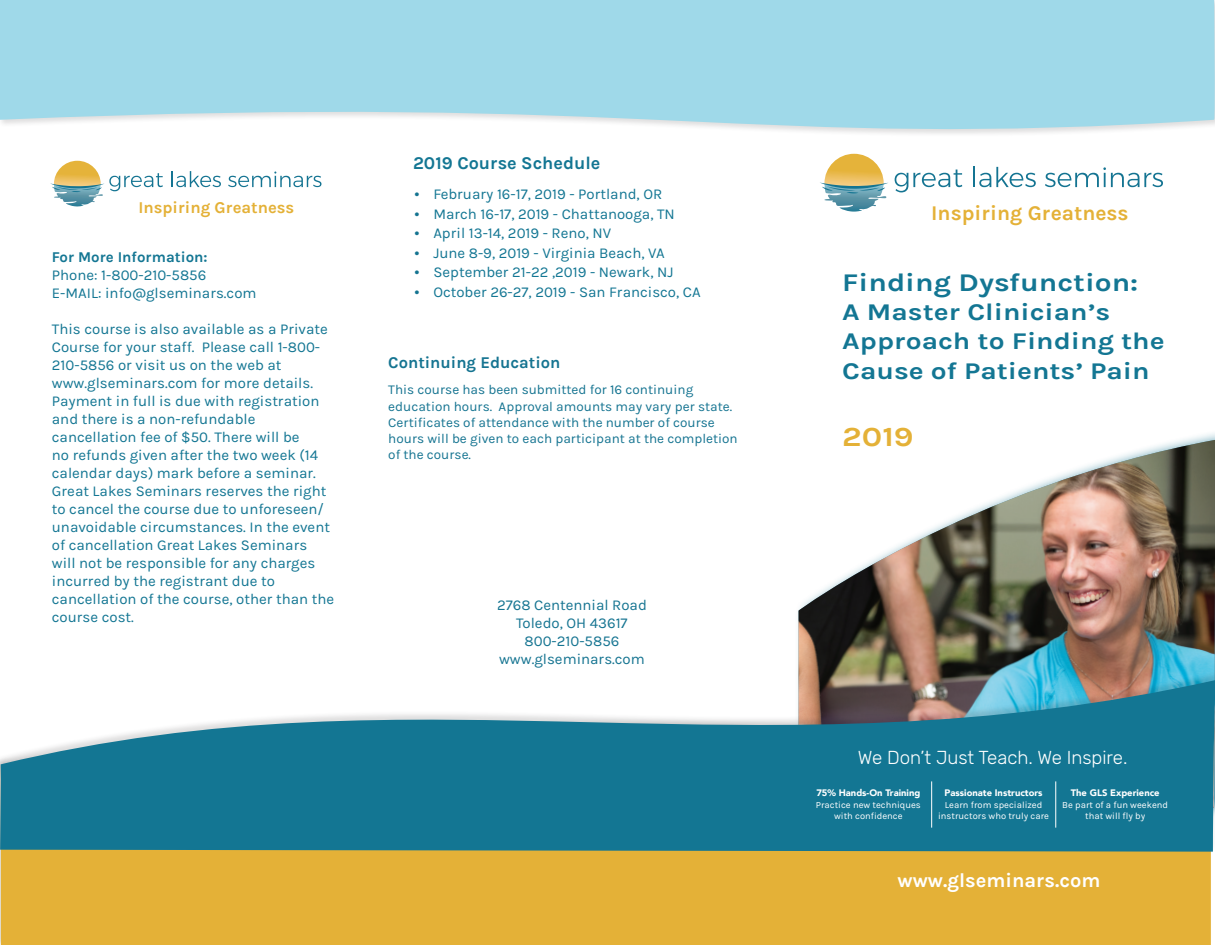
<style>
.page{position:relative;width:1215px;height:945px;background:#fff}
.page>*{position:absolute;margin:0;border:0;box-sizing:border-box;transform-origin:0 0}
.t1{font:700 27.75px "Karla";color:#e4b137;scale:1.17 1}
.t2{font:700 25.5px "Karla";color:#137693;scale:1.17 1}
.t3{font:700 24px/30.6px "Karla";color:#137693;scale:1.17 1}
.t4{font:700 21px "Karla";color:#e4b137}
.t5{font:700 20.1px "Karla";color:#fff}
.t6{font:300 18.75px "Rubik";color:#fff}
.t7{font:700 18px "Karla";color:#137693}
.t8{font:700 16.65px "Karla";color:#e4b137}
.t9{font:700 16.5px "Karla";color:#157491}
.t10{font:15px/18px "Karla";color:#137693}
.t11{font:15px "Karla";color:#157491}
.t12{font:700 15px "Karla";color:#137693}
.t13{font:13.5px/16.2px "Karla";color:#157491}
.t14{font:9.45px/11.2px "Karla";color:#fff;text-align:center}
.t15{font:900 9.45px "Avenir";color:#fff}
.s1{font-family:"Century Gothic";font-size:12.75px;color:#157491}
</style>
<div class="page">
<svg style="left:0;top:0;width:1215px;height:134px;background:#a8dcea"></svg>
<svg style="left:820px;top:154px;width:68px;height:58px"></svg>
<svg style="left:895px;top:170px;width:67px;height:22px"></svg>
<hr style="left:973px;top:167px;width:2px;height:20px;background:#147492">
<svg style="left:979px;top:167px;width:57px;height:20px"></svg>
<svg style="left:1045px;top:167px;width:118px;height:20px"></svg>
<img style="left:799px;top:440px;width:416px;height:222px">
<div style="left:1px;top:853px;width:1210px;height:92px;background:#e4b137"></div>
<svg style="left:0;top:662px;width:1215px;height:190px;fill:#137693"></svg>
<hr style="left:931px;top:781px;width:1px;height:47px;background:#fff">
<hr style="left:1056px;top:781px;width:1px;height:47px;background:#fff">
<svg style="left:50px;top:161px;width:113px;height:45px"></svg>
<svg style="left:172px;top:171px;width:49px;height:16px"></svg>
<svg style="left:228px;top:172px;width:93px;height:15px"></svg>
<p class="t8" style="left:138px;top:198px;width:158px">Inspiring Greatness</p>
<p class="t12" style="left:52px;top:248px;width:157px">For More Information:</p>
<p class="t10" style="left:52px;top:266px;width:156px">Phone: 1-800-210-5856</p>
<p class="t10" style="left:52px;top:284px;width:206px">E-MAIL: info@glseminars.com</p>
<p class="t10" style="left:52px;top:320px;width:277px">This course is also available as a Private<br>Course for your staff. Please call 1-800-<br>210-5856 or visit us on the web at</p>
<p class="t10" style="left:52px;top:374px;width:269px">www.glseminars.com for more details.<br>Payment in full is due with registration and there is a non-refundable cancellation fee of $50. There will be no refunds given after the two week (14 calendar days) mark before a seminar.</p>
<p class="t10" style="left:52px;top:482px;width:284px">Great Lakes Seminars reserves the right to cancel the course due to unforeseen/ unavoidable circumstances. In the event of cancellation Great Lakes Seminars will not be responsible for any charges incurred by the registrant due to cancellation of the course, other than the course cost.</p>
<p class="t7" style="left:413px;top:153px;width:189px">2019 Course Schedule</p>
<p class="t10" style="left:413px;top:186px;width:251px"><span class="s1">•</span> February 16-17, 2019 - Portland, OR</p>
<p class="t10" style="left:413px;top:205px;width:263px"><span class="s1">•</span> March 16-17, 2019 - Chattanooga, TN</p>
<p class="t10" style="left:413px;top:225px;width:200px"><span class="s1">•</span> April 13-14, 2019 - Reno, NV</p>
<p class="t10" style="left:413px;top:244px;width:253px"><span class="s1">•</span> June 8-9, 2019 - Virginia Beach, VA</p>
<p class="t10" style="left:413px;top:264px;width:262px"><span class="s1">•</span> September 21-22 ,2019 - Newark, NJ</p>
<p class="t10" style="left:413px;top:283px;width:289px"><span class="s1">•</span> October 26-27, 2019 - San Francisco, CA</p>
<p class="t9" style="left:388px;top:353px;width:174px">Continuing Education</p>
<p class="t13" style="left:388px;top:382px;width:351px">This course has been submitted for 16 continuing education hours. Approval amounts may vary per state.<br>Certificates of attendance with the number of course hours will be given to each participant at the completion of the course.</p>
<p class="t11" style="left:497px;top:597px;width:151px">2768 Centennial Road</p>
<p class="t11" style="left:516px;top:615px;width:113px">Toledo, OH 43617</p>
<p class="t11" style="left:525px;top:633px;width:96px">800-210-5856</p>
<p class="t11" style="left:499px;top:651px;width:147px">www.glseminars.com</p>
<p class="t4" style="left:931px;top:201px;width:199px">Inspiring Greatness</p>
<p class="t2" style="left:842px;top:268px;width:255px">Finding Dysfunction:</p>
<p class="t3" style="left:842px;top:297px;width:230px">A Master Clinician’s</p>
<p class="t3" style="left:842px;top:326px;width:277px">Approach to Finding the<br>Cause of Patients’ Pain</p>
<p class="t1" style="left:842px;top:421px;width:63px">2019</p>
<p class="t6" style="left:858px;top:747px;width:271px">We Don’t Just Teach. We Inspire.</p>
<p class="t15" style="left:816px;top:785px;width:106px">75% Hands-On Training</p>
<p class="t14" style="left:816px;top:799px;width:107px">Practice new techniques with confidence</p>
<p class="t15" style="left:1071px;top:785px;width:90px">The GLS Experience</p>
<p class="t14" style="left:1062px;top:799px;width:107px">Be part of a fun weekend that will fly by</p>
<p class="t15" style="left:945px;top:785px;width:100px">Passionate Instructors</p>
<p class="t14" style="left:938px;top:799px;width:113px">Learn from specialized instructors who truly care</p>
<p class="t5" style="left:898px;top:868px;width:204px">www.glseminars.com</p>
</div>
